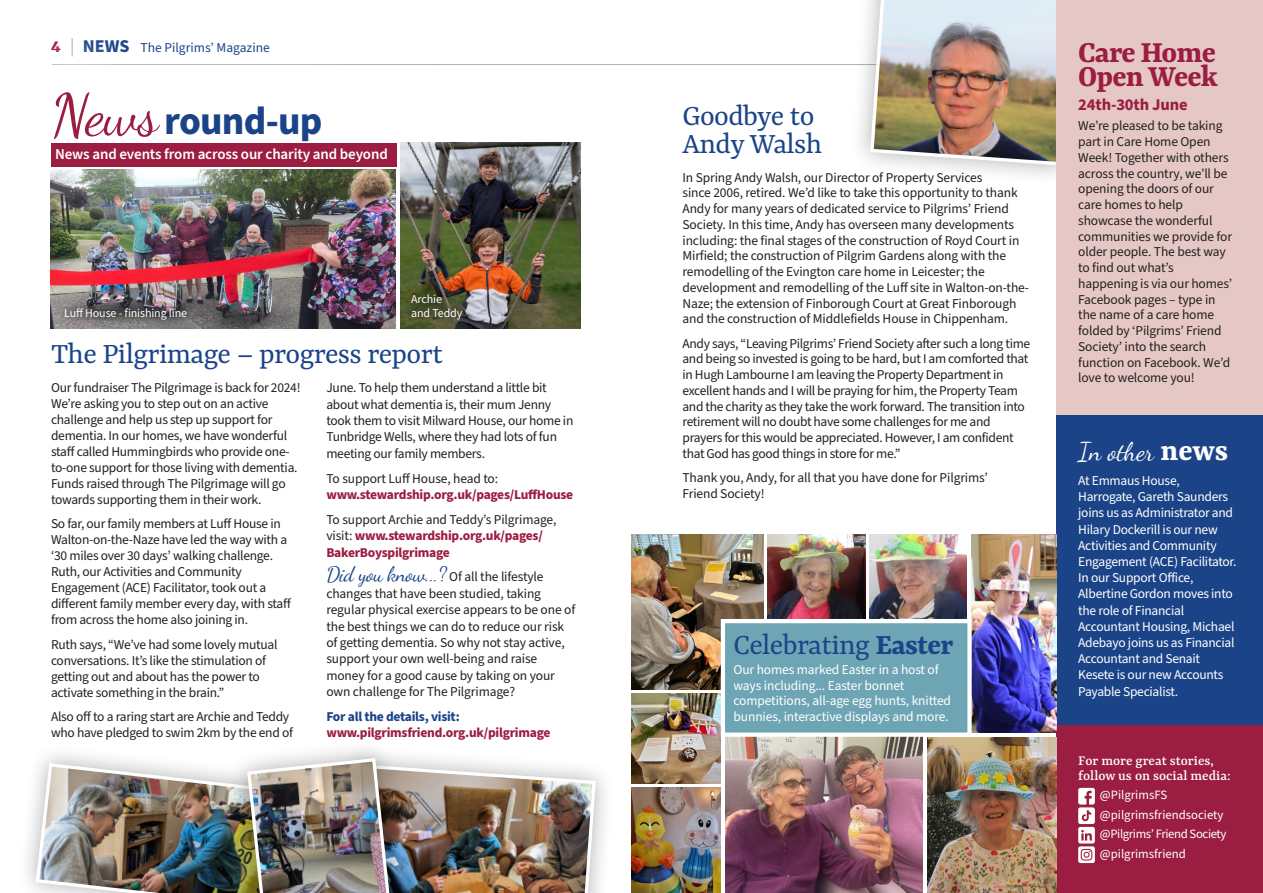
<style>
.page{position:relative;width:1263px;height:893px;background:#fff}
.page>*{position:absolute;margin:0;border:0;box-sizing:border-box;transform-origin:0 0}
.t1{font:700 39.3px "Source Sans Pro";letter-spacing:-.02em;color:#1b4488}
.t2{font:700 33px/24px "Yrsa";letter-spacing:-.025em;color:#9b1d41}
.t3{font:31.5px/28px "Yrsa";letter-spacing:-.02em;color:#1b4488}
.t4{font:25.5px "Dancing Script";color:#fff}
.t5{font:700 16.5px "Source Sans Pro";letter-spacing:-.01em;color:#9b1d41}
.t6{font:500 15px/15px "Yrsa";color:#fff}
.t7{font:600 15px "Source Sans Pro";letter-spacing:-.01em;color:#fff}
.t8{font:13.5px/15.8px "Source Sans Pro";letter-spacing:-.02em;color:#231f20}
.t9{font:13.5px/16.2px "Source Sans Pro";letter-spacing:-.02em;color:#fff}
.t10{font:700 13.5px/16.4px "Source Sans Pro";letter-spacing:-.02em;color:#9b1d41}
.t11{font:13.5px "Source Sans Pro";color:#1b4488}
.t12{font:12.75px "Source Sans Pro";color:#fff}
.t13{font:12.75px "Source Sans Pro";letter-spacing:-.03em;color:#fff}
.t14{font:12px "Source Sans Pro";letter-spacing:-.01em;color:#fff}
.s1{font-family:"Yrsa";font-weight:700;font-size:21px;color:#9b1d41}
.s2{font-size:18px;color:#a8a9ad}
.s3{font-weight:700;font-size:18px}
.s4{font-family:"Dancing Script";font-weight:400;font-size:57.9px;color:#9b1d41}
.s5{font-weight:400;color:#231f20}
.s6{font-family:"Dancing Script";font-size:21px;color:#1b4488}
.s7{color:#1b4488}
.s8{font-weight:700}
.s9{font-family:"Yrsa";font-weight:700;font-size:33px}
</style>
<div class="page">
<div style="left:1057px;top:412px;width:206px;height:319px;background:#1b4488"></div>
<hr style="left:52px;top:64px;width:388px;height:1px;background:#b2b3b7">
<div style="left:1057px;top:725px;width:206px;height:168px;background:#9b1d41"></div>
<svg style="left:1078px;top:788px;width:17px;height:16px"></svg>
<div style="left:1078px;top:807px;width:17px;height:17px;background:#fff;border-radius:2px"></div>
<svg style="left:1082px;top:810px;width:9px;height:11px"></svg>
<div style="left:1078px;top:827px;width:17px;height:16px;background:#fff;border-radius:2px"></div>
<svg style="left:1081px;top:830px;width:11px;height:10px"></svg>
<svg style="left:1078px;top:846px;width:17px;height:17px"></svg>
<svg style="left:1081px;top:849px;width:11px;height:11px"></svg>
<hr style="left:432px;top:64px;width:620px;height:1px;background:#b2b3b7">
<div style="left:0;top:29px;width:384px;height:175px;background:#fff"></div>
<div style="left:51px;top:143px;width:345px;height:24px;background:#9b1d41"></div>
<div style="left:849px;top:0;width:246px;height:186px;background:#231f20;opacity:.35"></div>
<img style="left:868px;top:0;width:189px;height:167px">
<div style="left:1057px;top:0;width:206px;height:414px;background:#e5c8c5"></div>
<img style="left:400px;top:143px;width:180px;height:186px">
<img style="left:51px;top:170px;width:344px;height:159px">
<div style="left:403px;top:286px;width:68px;height:42px;background:#231f20;opacity:.75"></div>
<div style="left:56px;top:300px;width:140px;height:28px;background:#231f20;opacity:.75"></div>
<div style="left:330px;top:745px;width:285px;height:148px;background:#231f20;opacity:.35"></div>
<div style="left:228px;top:739px;width:183px;height:154px;background:#231f20;opacity:.35"></div>
<img style="left:34px;top:756px;width:563px;height:137px">
<img style="left:927px;top:737px;width:130px;height:156px">
<img style="left:632px;top:694px;width:89px;height:89px">
<img style="left:632px;top:534px;width:131px;height:156px">
<img style="left:972px;top:534px;width:85px;height:198px">
<img style="left:631px;top:787px;width:90px;height:106px">
<img style="left:725px;top:737px;width:198px;height:156px">
<img style="left:767px;top:534px;width:98px;height:85px">
<img style="left:869px;top:534px;width:98px;height:85px">
<div style="left:723px;top:621px;width:246px;height:114px;background:#6ea5b5"></div>
<div style="left:721px;top:619px;width:251px;height:118px;border:4px solid #fff"></div>
<p class="t11" style="left:51px;top:39px;width:220px"><span class="s1">4</span> <span class="s2">|</span> <span class="s3">NEWS</span> The Pilgrims’ Magazine</p>
<p class="t1" style="left:51px;top:94px;width:273px"><span class="s4">News</span> round-up</p>
<p class="t7" style="left:55px;top:144px;width:334px">News and events from across our charity and beyond</p>
<p class="t14" style="left:411px;top:291px;width:32px">Archie</p>
<p class="t14" style="left:64px;top:305px;width:125px">Luff House - finishing line</p>
<p class="t14" style="left:411px;top:305px;width:53px">and Teddy</p>
<p class="t3" style="left:51px;top:342px;width:393px">The Pilgrimage – progress report</p>
<p class="t8" style="left:51px;top:380px;width:251px">Our fundraiser The Pilgrimage is back for 2024!<br>We’re asking you to step out on an active challenge and help us step up support for dementia. In our homes, we have wonderful staff called Hummingbirds who provide one&shy;to-one support for those living with dementia.<br>Funds raised through The Pilgrimage will go towards supporting them in their work.</p>
<p class="t8" style="left:51px;top:516px;width:242px">So far, our family members at Luff House in Walton-on-the-Naze have led the way with a ‘30 miles over 30 days’ walking challenge.<br>Ruth, our Activities and Community Engagement (ACE) Facilitator, took out a different family member every day, with staff from across the home also joining in.</p>
<p class="t8" style="left:51px;top:637px;width:228px">Ruth says, “We’ve had some lovely mutual conversations. It’s like the stimulation of getting out and about has the power to activate something in the brain.”</p>
<p class="t8" style="left:51px;top:709px;width:243px">Also off to a raring start are Archie and Teddy who have pledged to swim 2km by the end of</p>
<p class="t8" style="left:326px;top:380px;width:248px;line-height:16.4px">June. To help them understand a little bit about what dementia is, their mum Jenny took them to visit Milward House, our home in Tunbridge Wells, where they had lots of fun meeting our family members.</p>
<p class="t10" style="left:326px;top:470px;width:248px"><span class="s5">To support Luff House, head to: </span>www.stewardship.org.uk/pages/LuffHouse</p>
<p class="t10" style="left:326px;top:511px;width:232px"><span class="s5">To support Archie and Teddy’s Pilgrimage, visit:</span> www.stewardship.org.uk/pages/<br>BakerBoyspilgrimage</p>
<p class="t8" style="left:326px;top:569px;width:250px;line-height:16.4px"><span class="s6">Did you know...?</span> Of all the lifestyle changes that have been studied, taking regular physical exercise appears to be one of the best things we can do to reduce our risk of getting dementia. So why not stay active, support your own well-being and raise money for a good cause by taking on your own challenge for The Pilgrimage?</p>
<p class="t10" style="left:326px;top:709px;width:226px"><span class="s7">For all the details, visit: </span>www.pilgrimsfriend.org.uk/pilgrimage</p>
<p class="t3" style="left:682px;top:104px;width:141px">Goodbye to<br>Andy Walsh</p>
<p class="t8" style="left:682px;top:170px;width:348px">In Spring Andy Walsh, our Director of Property Services<br>since 2006, retired. We’d like to take this opportunity to thank Andy for many years of dedicated service to Pilgrims’ Friend Society. In this time, Andy has overseen many developments including: the final stages of the construction of Royd Court in Mirfield; the construction of Pilgrim Gardens along with the remodelling of the Evington care home in Leicester; the development and remodelling of the Luff site in Walton-on-the-Naze; the extension of Finborough Court at Great Finborough and the construction of Middlefields House in Chippenham.</p>
<p class="t8" style="left:682px;top:336px;width:349px">Andy says, “Leaving Pilgrims’ Friend Society after such a long time and being so invested is going to be hard, but I am comforted that in Hugh Lambourne I am leaving the Property Department in excellent hands and I will be praying for him, the Property Team and the charity as they take the work forward. The transition into retirement will no doubt have some challenges for me and prayers for this would be appreciated. However, I am confident that God has good things in store for me.”</p>
<p class="t8" style="left:682px;top:470px;width:307px">Thank you, Andy, for all that you have done for Pilgrims’<br>Friend Society!</p>
<p class="t3" style="left:733px;top:632px;width:221px">Celebrating <span class="s8">Easter</span></p>
<p class="t9" style="left:733px;top:662px;width:219px;line-height:15.8px">Our homes marked Easter in a host of ways including... Easter bonnet competitions, all-age egg hunts, knitted bunnies, interactive displays and more.</p>
<p class="t2" style="left:1078px;top:42px;width:141px">Care Home<br>Open Week</p>
<p class="t5" style="left:1078px;top:94px;width:111px">24th-30th June</p>
<p class="t8" style="left:1078px;top:118px;width:155px">We’re pleased to be taking part in Care Home Open<br>Week! Together with others across the country, we’ll be opening the doors of our care homes to help showcase the wonderful communities we provide for older people. The best way to find out what’s happening is via our homes’<br>Facebook pages – type in the name of a care home folded by ‘Pilgrims’ Friend<br>Society’ into the search function on Facebook. We’d love to welcome you!</p>
<p class="t4" style="left:1078px;top:437px;width:152px">In other <span class="s9">news</span></p>
<p class="t9" style="left:1078px;top:473px;width:160px">At Emmaus House,<br>Harrogate, Gareth Saunders joins us as Administrator and<br>Hilary Dockerill is our new<br>Activities and Community<br>Engagement (ACE) Facilitator.<br>In our Support Office,<br>Albertine Gordon moves into the role of Financial<br>Accountant Housing, Michael<br>Adebayo joins us as Financial<br>Accountant and Senait<br>Kesete is our new Accounts<br>Payable Specialist.</p>
<p class="t6" style="left:1078px;top:753px;width:154px">For more great stories, follow us on social media:</p>
<p class="t12" style="left:1100px;top:786px;width:69px">@PilgrimsFS</p>
<p class="t12" style="left:1100px;top:806px;width:125px">@pilgrimsfriendsociety</p>
<p class="t13" style="left:1100px;top:825px;width:128px">@Pilgrims’ Friend Society</p>
<p class="t12" style="left:1100px;top:845px;width:87px">@pilgrimsfriend</p>
</div>
